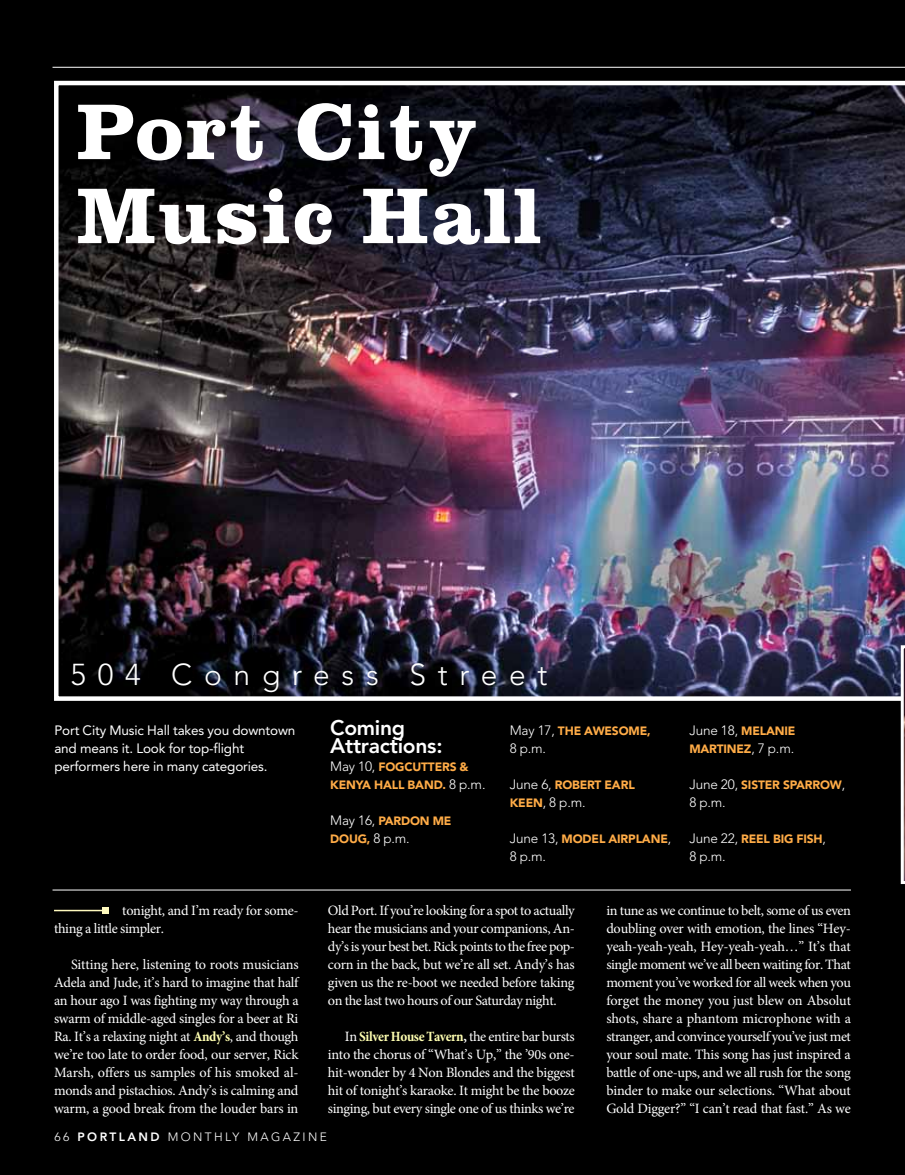
<style>
.page{position:relative;width:905px;height:1175px;background:#fff}
.page>*{position:absolute;margin:0;border:0;box-sizing:border-box;transform-origin:0 0}
.t1{font:700 81px/84px "Clarendon BT";letter-spacing:.025em;color:#fff}
.t2{font:300 30px "Avenir";letter-spacing:.39em;color:#fff}
.t3{font:800 21px/18px "Avenir";letter-spacing:-.01em;color:#fff}
.t4{font:14.25px/18px "Minion Pro";letter-spacing:-.025em;color:#fff;text-align:justify}
.t5{font:13.5px/18px "Avenir";letter-spacing:-.01em;color:#fff}
.t6{font:300 13.5px "Avenir";letter-spacing:-.01em;color:#fff}
.t7{font:900 12px/18px "Avenir";letter-spacing:-.01em;color:#ffac47}
.t8{font:300 12px "Avenir";letter-spacing:.2em;color:#fff}
.t9{font:800 12px "Avenir";color:#fff}
.s1{font-weight:900;font-size:12px;color:#ffac47}
.s2{font-weight:300;font-size:13.5px;color:#fff}
.s3{font-weight:700;font-stretch:condensed;color:#ffffb1}
.s4{font-weight:700;font-stretch:condensed}
.s5{font-weight:300}
</style>
<div class="page">
<div style="left:0;top:0;width:904px;height:1174px;background:#000"></div>
<img style="left:54px;top:81px;width:850px;height:620px">
<svg style="left:900px;top:645px;width:4px;height:239px"></svg>
<hr style="left:52px;top:889px;width:798px;height:1px;background:#fff">
<hr style="left:52px;top:67px;width:852px;height:1px;background:#fff">
<hr style="left:54px;top:909px;width:51px;height:2px;background:#fffabe">
<svg style="left:102px;top:907px;width:6px;height:6px"></svg>
<h1 class="t1" style="left:77px;top:88px;width:466px">Port City<br>Music Hall</h1>
<h2 class="t2" style="left:70px;top:657px;width:478px">504 Congress Street</h2>
<p class="t5" style="left:54px;top:721px;width:242px">Port City Music Hall takes you downtown and means it. Look for top-flight performers here in many categories.</p>
<h3 class="t3" style="left:330px;top:719px;width:114px">Coming<br>Attractions:</h3>
<p class="t6" style="left:330px;top:758px;width:58px">M ay 10, <span class="s1">FOG</span></p>
<p class="t7" style="left:330px;top:758px;width:157px;text-indent:74px">CUTTERS &amp;<br>KENYA HALL BAND. <span class="s2">8 p.m.</span></p>
<p class="t7" style="left:330px;top:812px;width:123px"><span class="s2">M ay 16,</span> PARDON ME<br>DOUG, <span class="s2">8 p.m.</span></p>
<p class="t7" style="left:510px;top:722px;width:142px"><span class="s2">M ay 17,</span> THE AWESOM E,</p>
<p class="t6" style="left:510px;top:740px;width:38px">8 p.m.</p>
<p class="t7" style="left:510px;top:776px;width:126px"><span class="s2">June 6,</span> ROBERT EARL</p>
<p class="t6" style="left:510px;top:794px;width:77px"><span class="s1">KEEN</span>, 8 p.m.</p>
<p class="t7" style="left:510px;top:830px;width:163px"><span class="s2">June 13,</span> MODEL AIRPLANE<span class="s2">,</span></p>
<p class="t6" style="left:510px;top:848px;width:38px">8 p.m.</p>
<p class="t6" style="left:689px;top:722px;width:108px">June 18, <span class="s1">MELANIE</span></p>
<p class="t7" style="left:689px;top:740px;width:106px">MARTINEZ<span class="s2">, 7 p.m.</span></p>
<p class="t7" style="left:689px;top:776px;width:157px"><span class="s2">June 20,</span> SISTER SPARROW<span class="s2">,</span></p>
<p class="t6" style="left:689px;top:794px;width:38px">8 p.m.</p>
<p class="t7" style="left:689px;top:830px;width:138px"><span class="s2">June 22,</span> REEL BIG FISH<span class="s2">,</span></p>
<p class="t6" style="left:689px;top:848px;width:38px">8 p.m.</p>
<p class="t4" style="left:54px;top:902px;width:246px;text-indent:68px">tonight, and I’m ready for some&shy;thing a little simpler.</p>
<p class="t4" style="left:54px;top:956px;width:246px;text-indent:17px">Sitting here, listening to roots musicians Adela and Jude, it’s hard to imagine that half an hour ago I was fighting my way through a swarm of middle-aged singles for a beer at Ri Ra. It’s a relaxing night at <span class="s3">Andy’s</span>, and though we’re too late to order food, our server, Rick Marsh, offers us samples of his smoked al&shy;monds and pistachios. Andy’s is calming and warm, a good break from the louder bars in</p>
<p class="t4" style="left:328px;top:901px;width:248px">Old Port. If you’re looking for a spot to actually hear the musicians and your companions, An&shy;dy’s is your best bet. Rick points to the free pop&shy;corn in the back, but we’re all set. Andy’s has given us the re-boot we needed before taking on the last two hours of our Saturday night.</p>
<p class="t4" style="left:328px;top:1027px;width:248px;text-indent:17px">In <span class="s3">Silver House Tavern</span><span class="s4">,</span> the entire bar bursts into the chorus of “What’s Up,” the ’90s one&shy;hit-wonder by 4 Non Blondes and the biggest hit of tonight’s karaoke. It might be the booze singing, but every single one of us thinks we’re</p>
<p class="t9" style="left:54px;top:1129px;width:85px"><span class="s5">66</span> po rt land</p>
<p class="t8" style="left:168px;top:1129px;width:161px">monthly magazine</p>
<p class="t4" style="left:606px;top:901px;width:246px">in tune as we continue to belt, some of us even doubling over with emotion, the lines “Hey&shy;yeah-yeah-yeah, Hey-yeah-yeah…” It’s that single moment we’ve all been waiting for. That moment you’ve worked for all week when you forget the money you just blew on Absolut shots, share a phantom microphone with a stranger, and convince yourself you’ve just met your soul mate. This song has just inspired a battle of one-ups, and we all rush for the song binder to make our selections. “What about Gold Digger?” “I can’t read that fast.” As we</p>
</div>
